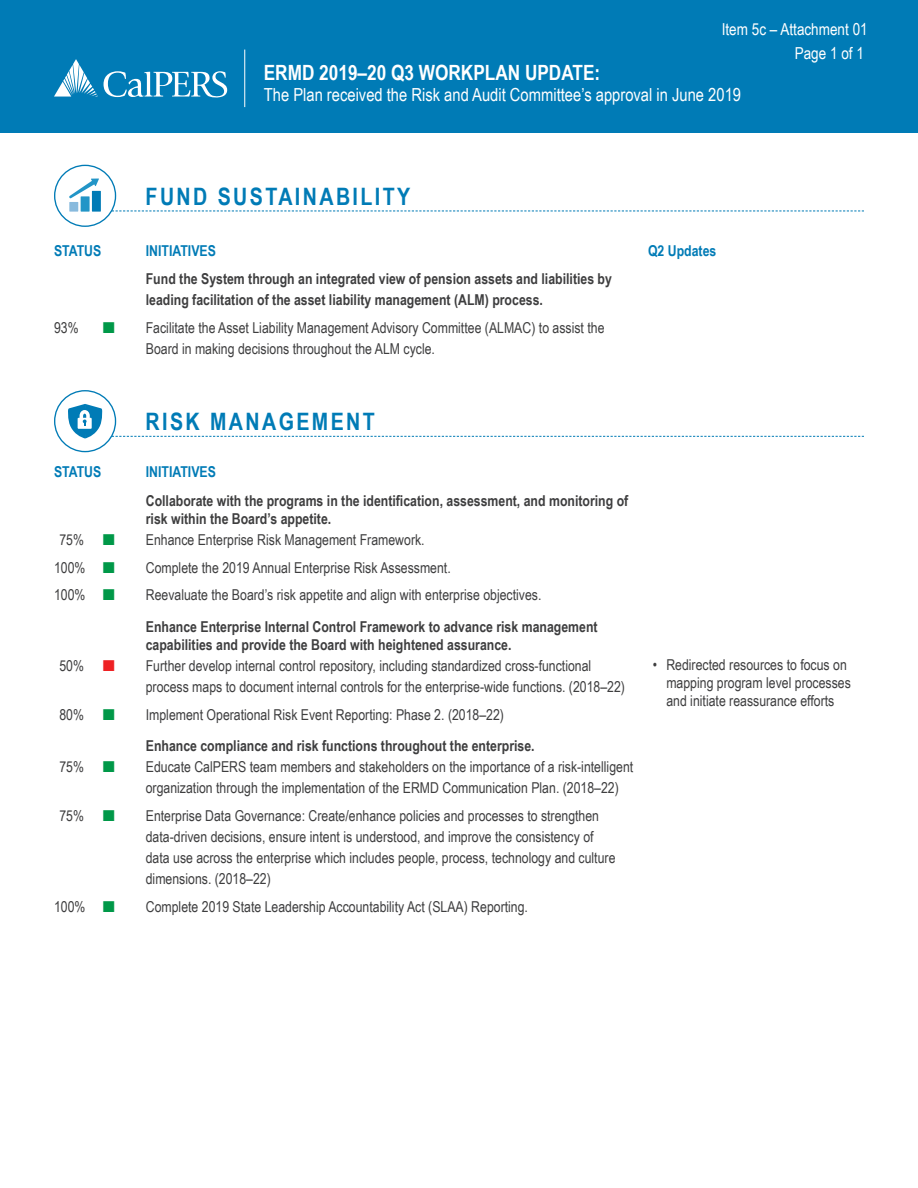
<style>
.page{position:relative;width:918px;height:1188px;background:#fff}
.page>*{position:absolute;margin:0;border:0;box-sizing:border-box;transform-origin:0 0}
.Goal{font:700 24px "Arial Narrow";letter-spacing:.1em;color:#007bb6}
.t1{font:700 21px "Arial Narrow";color:#fff}
.t2{font:18px "Arial Narrow";color:#fff}
.t3{font:16.5px/24px "Arial Narrow";color:#fff;text-align:right}
.ini{font:15px/21px "Arial Narrow";color:#3e3e3f}
.Obj{font:700 15px/18px "Arial Narrow";color:#3e3e3f}
.Ini_last{font:15px "Arial Narrow";color:#3e3e3f}
.t4{font:700 15px "Arial Narrow";color:#007bb6}
</style>
<div class="page">
<div style="left:0;top:0;width:918px;height:132px;background:#007bb6"></div>
<svg style="left:104px;top:71px;width:123px;height:27px"></svg>
<svg style="left:54px;top:59px;width:44px;height:38px"></svg>
<hr style="left:244px;top:50px;width:1px;height:57px;background:#fff">
<svg style="left:69px;top:179px;width:30px;height:20px"></svg>
<div style="left:69px;top:201px;width:10px;height:11px;background:#88badd"></div>
<div style="left:68px;top:200px;width:12px;height:13px;border:1px solid #fff"></div>
<div style="left:80px;top:196px;width:10px;height:16px;background:#2295c7"></div>
<div style="left:79px;top:195px;width:12px;height:18px;border:1px solid #fff"></div>
<div style="left:91px;top:190px;width:11px;height:22px;background:#007bb6"></div>
<div style="left:90px;top:189px;width:12px;height:24px;border:1px solid #fff"></div>
<div style="left:54px;top:165px;width:62px;height:62px;border:1px solid #007bb6;border-radius:50%"></div>
<div style="left:54px;top:390px;width:62px;height:62px;border:1px solid #007bb6;border-radius:50%"></div>
<svg style="left:112px;top:211px;width:752px;height:1px"></svg>
<svg style="left:112px;top:436px;width:752px;height:1px"></svg>
<svg style="left:68px;top:404px;width:35px;height:34px"></svg>
<p class="t3" style="left:722px;top:17px;width:147px">Item 5c – Attachment 01<br>Page 1 of 1</p>
<p class="t1" style="left:264px;top:56px;width:338px">ERMD 2019–20 Q3 WORKPLAN UPDATE:</p>
<p class="t2" style="left:264px;top:82px;width:479px">The Plan received the Risk and Audit Committee’s approval in June 2019</p>
<p class="Goal" style="left:146px;top:178px;width:266px">FUND SUSTAINABILITY</p>
<p class="t4" style="left:54px;top:239px;width:49px">STATUS</p>
<p class="t4" style="left:146px;top:239px;width:72px">INITIATIVES</p>
<p class="t4" style="left:648px;top:239px;width:70px">Q2 Updates</p>
<p class="Obj" style="left:146px;top:268px;width:468px;line-height:21px">Fund the System through an integrated view of pension assets and liabilities by leading facilitation of the asset liability management (ALM) process.</p>
<p class="ini" style="left:54px;top:317px;width:26px">93%</p>
<p class="ini" style="left:146px;top:317px;width:460px">Facilitate the Asset Liability Management Advisory Committee (ALMAC) to assist the<br>Board in making decisions throughout the ALM cycle.</p>
<p class="Goal" style="left:146px;top:403px;width:231px">RISK MANAGEMENT</p>
<p class="t4" style="left:54px;top:461px;width:49px">STATUS</p>
<p class="t4" style="left:146px;top:461px;width:72px">INITIATIVES</p>
<p class="Obj" style="left:146px;top:491px;width:484px">Collaborate with the programs in the identification, assessment, and monitoring of risk within the Board’s appetite.</p>
<p class="ini" style="left:59px;top:529px;width:26px">75%</p>
<p class="ini" style="left:146px;top:529px;width:280px">Enhance Enterprise Risk Management Framework.</p>
<p class="ini" style="left:54px;top:556px;width:33px">100%</p>
<p class="ini" style="left:146px;top:556px;width:306px">Complete the 2019 Annual Enterprise Risk Assessment.</p>
<p class="Ini_last" style="left:54px;top:584px;width:33px">100%</p>
<p class="Ini_last" style="left:146px;top:584px;width:397px">Reevaluate the Board’s risk appetite and align with enterprise objectives.</p>
<p class="Obj" style="left:146px;top:617px;width:453px">Enhance Enterprise Internal Control Framework to advance risk management capabilities and provide the Board with heightened assurance.</p>
<p class="ini" style="left:59px;top:655px;width:26px">50%</p>
<p class="ini" style="left:146px;top:655px;width:481px">Further develop internal control repository, including standardized cross-functional process maps to document internal controls for the enterprise-wide functions. (2018–22)</p>
<p class="Ini_last" style="left:59px;top:703px;width:26px">80%</p>
<p class="Ini_last" style="left:146px;top:703px;width:360px">Implement Operational Risk Event Reporting: Phase 2. (2018–22)</p>
<p class="Obj" style="left:146px;top:736px;width:390px">Enhance compliance and risk functions throughout the enterprise.</p>
<p class="ini" style="left:59px;top:756px;width:26px">75%</p>
<p class="ini" style="left:146px;top:756px;width:489px">Educate CalPERS team members and stakeholders on the importance of a risk-intelligent organization through the implementation of the ERMD Communication Plan. (2018–22)</p>
<p class="ini" style="left:59px;top:805px;width:26px">75%</p>
<p class="ini" style="left:146px;top:805px;width:471px">Enterprise Data Governance: Create/enhance policies and processes to strengthen data-driven decisions, ensure intent is understood, and improve the consistency of data use across the enterprise which includes people, process, technology and culture dimensions. (2018–22)</p>
<p class="ini" style="left:54px;top:895px;width:33px">100%</p>
<p class="ini" style="left:146px;top:895px;width:384px">Complete 2019 State Leadership Accountability Act (SLAA) Reporting.</p>
<p class="ini" style="left:666px;top:655px;width:186px;line-height:18px;text-indent:-14px">• Redirected resources to focus on mapping program level processes and initiate reassurance efforts</p>
</div>
